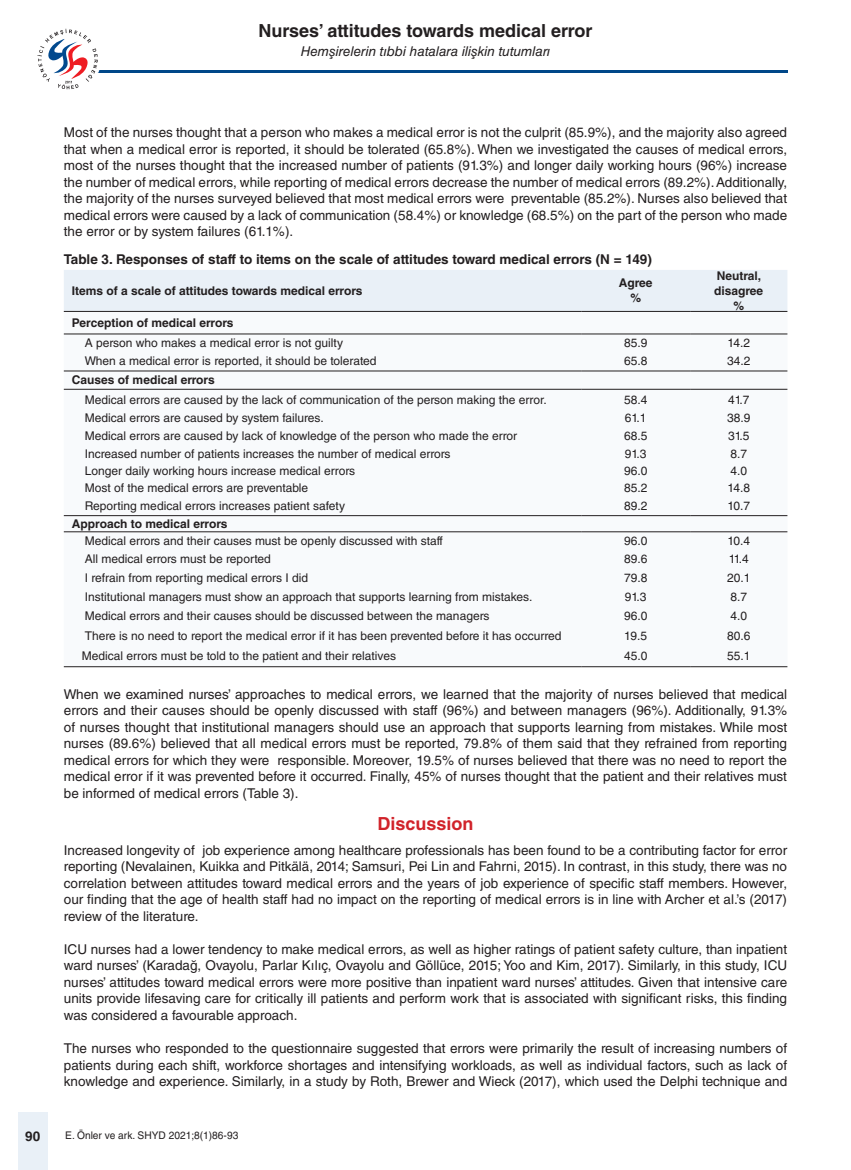
<style>
.page{position:relative;width:851px;height:1170px;background:#fff}
.page>*{position:absolute;margin:0;border:0;box-sizing:border-box;transform-origin:0 0}
.t1{font:700 18px "Helvetica LT Std";color:#231f20}
.t2{font:700 18px "Helvetica LT Std";color:#d1232a}
.t3{font:13.5px/16.5px "Helvetica LT Std";color:#231f20;text-align:justify}
.t4{font:700 13.5px "Helvetica LT Std";color:#231f20}
.t5{font:italic 13.5px "Helvetica LT Std";color:#231f20}
.t6{font:12px "Helvetica LT Std";color:#231f20}
.t7{font:700 12px/15px "Helvetica LT Std";color:#231f20;text-align:center}
.t8{font:10.5px "Helvetica LT Std";color:#231f20}
</style>
<div class="page">
<div style="left:18px;top:1112px;width:29px;height:57px;background:#e9f0f7"></div>
<hr style="left:64px;top:70px;width:723px;height:2px;background:#004789">
<svg style="left:37px;top:28px;width:64px;height:62px"></svg>
<div style="left:64px;top:270px;width:723px;height:41px;background:#e9f0f7"></div>
<svg style="left:64px;top:334px;width:723px;height:199px"></svg>
<hr style="left:64px;top:666px;width:517px;height:1px;background:#231f20">
<hr style="left:581px;top:666px;width:109px;height:1px;background:#231f20">
<hr style="left:690px;top:666px;width:97px;height:1px;background:#231f20">
<hr style="left:64px;top:311px;width:517px;height:1px;background:#231f20">
<hr style="left:581px;top:311px;width:109px;height:1px;background:#231f20">
<hr style="left:690px;top:311px;width:97px;height:1px;background:#231f20">
<hr style="left:64px;top:333px;width:517px;height:1px;background:#231f20">
<hr style="left:581px;top:333px;width:109px;height:1px;background:#231f20">
<hr style="left:690px;top:333px;width:97px;height:1px;background:#231f20">
<hr style="left:64px;top:370px;width:517px;height:1px;background:#231f20">
<hr style="left:581px;top:370px;width:109px;height:1px;background:#231f20">
<hr style="left:690px;top:370px;width:97px;height:1px;background:#231f20">
<hr style="left:64px;top:389px;width:517px;height:1px;background:#231f20">
<hr style="left:581px;top:389px;width:109px;height:1px;background:#231f20">
<hr style="left:690px;top:389px;width:97px;height:1px;background:#231f20">
<hr style="left:64px;top:515px;width:517px;height:1px;background:#231f20">
<hr style="left:581px;top:515px;width:109px;height:1px;background:#231f20">
<hr style="left:690px;top:515px;width:97px;height:1px;background:#231f20">
<hr style="left:64px;top:531px;width:517px;height:1px;background:#231f20">
<hr style="left:581px;top:531px;width:109px;height:1px;background:#231f20">
<hr style="left:690px;top:531px;width:97px;height:1px;background:#231f20">
<p class="t1" style="left:258px;top:20px;width:336px">Nurses’ attitudes towards medical error</p>
<p class="t5" style="left:300px;top:44px;width:251px">Hemşirelerin tıbbi hatalara ilişkin tutumları</p>
<p class="t4" style="left:25px;top:1128px;width:17px">90</p>
<p class="t3" style="left:64px;top:124px;width:724px">Most of the nurses thought that a person who makes a medical error is not the culprit (85.9%), and the majority also agreed that when a medical error is reported, it should be tolerated (65.8%). When we investigated the causes of medical errors, most of the nurses thought that the increased number of patients (91.3%) and longer daily working hours (96%) increase the number of medical errors, while reporting of medical errors decrease the number of medical errors (89.2%). Additionally, the majority of the nurses surveyed believed that most medical errors were preventable (85.2%). Nurses also believed that medical errors were caused by a lack of communication (58.4%) or knowledge (68.5%) on the part of the person who made the error or by system failures (61.1%).</p>
<p class="t4" style="left:64px;top:251px;width:589px">Table 3. Responses of staff to items on the scale of attitudes toward medical errors (N = 149)</p>
<p class="t7" style="left:72px;top:283px;width:292px">Items of a scale of attitudes towards medical errors</p>
<p class="t7" style="left:618px;top:275px;width:35px">Agree %</p>
<p class="t7" style="left:716px;top:268px;width:46px">Neutral,</p>
<p class="t7" style="left:714px;top:283px;width:50px">disagree %</p>
<p class="t7" style="left:72px;top:315px;width:163px">Perception of medical errors</p>
<p class="t6" style="left:85px;top:336px;width:260px">A person who makes a medical error is not guilty</p>
<p class="t6" style="left:624px;top:336px;width:25px">85.9</p>
<p class="t6" style="left:727px;top:336px;width:24px">14.2</p>
<p class="t6" style="left:85px;top:354px;width:293px">When a medical error is reported, it should be tolerated</p>
<p class="t6" style="left:624px;top:354px;width:25px">65.8</p>
<p class="t6" style="left:727px;top:354px;width:25px">34.2</p>
<p class="t7" style="left:72px;top:372px;width:144px">Causes of medical errors</p>
<p class="t6" style="left:85px;top:392px;width:463px">Medical errors are caused by the lack of communication of the person making the error.</p>
<p class="t6" style="left:624px;top:392px;width:25px">58.4</p>
<p class="t6" style="left:727px;top:392px;width:23px">41.7</p>
<p class="t6" style="left:85px;top:411px;width:240px">Medical errors are caused by system failures.</p>
<p class="t6" style="left:624px;top:411px;width:23px">61.1</p>
<p class="t6" style="left:727px;top:411px;width:25px">38.9</p>
<p class="t6" style="left:85px;top:428px;width:434px">Medical errors are caused by lack of knowledge of the person who made the error</p>
<p class="t6" style="left:624px;top:428px;width:25px">68.5</p>
<p class="t6" style="left:727px;top:428px;width:23px">31.5</p>
<p class="t6" style="left:85px;top:446px;width:367px">Increased number of patients increases the number of medical errors</p>
<p class="t6" style="left:624px;top:446px;width:23px">91.3</p>
<p class="t6" style="left:730px;top:446px;width:18px">8.7</p>
<p class="t6" style="left:85px;top:463px;width:272px">Longer daily working hours increase medical errors</p>
<p class="t6" style="left:624px;top:463px;width:25px">96.0</p>
<p class="t6" style="left:730px;top:463px;width:18px">4.0</p>
<p class="t6" style="left:85px;top:480px;width:225px">Most of the medical errors are preventable</p>
<p class="t6" style="left:624px;top:480px;width:25px">85.2</p>
<p class="t6" style="left:727px;top:480px;width:24px">14.8</p>
<p class="t6" style="left:85px;top:499px;width:262px">Reporting medical errors increases patient safety</p>
<p class="t6" style="left:624px;top:499px;width:25px">89.2</p>
<p class="t6" style="left:727px;top:499px;width:24px">10.7</p>
<p class="t7" style="left:72px;top:516px;width:157px">Approach to medical errors</p>
<p class="t6" style="left:85px;top:534px;width:360px">Medical errors and their causes must be openly discussed with staff</p>
<p class="t6" style="left:624px;top:534px;width:25px">96.0</p>
<p class="t6" style="left:727px;top:534px;width:24px">10.4</p>
<p class="t6" style="left:85px;top:552px;width:188px">All medical errors must be reported</p>
<p class="t6" style="left:624px;top:552px;width:25px">89.6</p>
<p class="t6" style="left:728px;top:552px;width:22px">11.4</p>
<p class="t6" style="left:85px;top:571px;width:225px">I refrain from reporting medical errors I did</p>
<p class="t6" style="left:624px;top:571px;width:25px">79.8</p>
<p class="t6" style="left:727px;top:571px;width:25px">20.1</p>
<p class="t6" style="left:85px;top:590px;width:449px">Institutional managers must show an approach that supports learning from mistakes.</p>
<p class="t6" style="left:624px;top:590px;width:23px">91.3</p>
<p class="t6" style="left:730px;top:590px;width:18px">8.7</p>
<p class="t6" style="left:85px;top:609px;width:406px">Medical errors and their causes should be discussed between the managers</p>
<p class="t6" style="left:624px;top:609px;width:25px">96.0</p>
<p class="t6" style="left:730px;top:609px;width:18px">4.0</p>
<p class="t6" style="left:85px;top:628px;width:478px">There is no need to report the medical error if it has been prevented before it has occurred</p>
<p class="t6" style="left:624px;top:628px;width:24px">19.5</p>
<p class="t6" style="left:727px;top:628px;width:25px">80.6</p>
<p class="t6" style="left:82px;top:648px;width:315px">Medical errors must be told to the patient and their relatives</p>
<p class="t6" style="left:624px;top:648px;width:25px">45.0</p>
<p class="t6" style="left:727px;top:648px;width:25px">55.1</p>
<p class="t3" style="left:64px;top:685px;width:724px">When we examined nurses’ approaches to medical errors, we learned that the majority of nurses believed that medical errors and their causes should be openly discussed with staff (96%) and between managers (96%). Additionally, 91.3% of nurses thought that institutional managers should use an approach that supports learning from mistakes. While most nurses (89.6%) believed that all medical errors must be reported, 79.8% of them said that they refrained from reporting medical errors for which they were responsible. Moreover, 19.5% of nurses believed that there was no need to report the medical error if it was prevented before it occurred. Finally, 45% of nurses thought that the patient and their relatives must be informed of medical errors (Table 3).</p>
<p class="t2" style="left:377px;top:812px;width:98px">Discussion</p>
<p class="t3" style="left:64px;top:841px;width:724px">Increased longevity of job experience among healthcare professionals has been found to be a contributing factor for error reporting (Nevalainen, Kuikka and Pitkälä, 2014; Samsuri, Pei Lin and Fahrni, 2015). In contrast, in this study, there was no correlation between attitudes toward medical errors and the years of job experience of specific staff members. However, our finding that the age of health staff had no impact on the reporting of medical errors is in line with Archer et al.’s (2017) review of the literature.</p>
<p class="t3" style="left:64px;top:940px;width:724px">ICU nurses had a lower tendency to make medical errors, as well as higher ratings of patient safety culture, than inpatient ward nurses’ (Karadağ, Ovayolu, Parlar Kılıç, Ovayolu and Göllüce, 2015; Yoo and Kim, 2017). Similarly, in this study, ICU nurses’ attitudes toward medical errors were more positive than inpatient ward nurses’ attitudes. Given that intensive care units provide lifesaving care for critically ill patients and perform work that is associated with significant risks, this finding was considered a favourable approach.</p>
<p class="t3" style="left:64px;top:1039px;width:724px">The nurses who responded to the questionnaire suggested that errors were primarily the result of increasing numbers of patients during each shift, workforce shortages and intensifying workloads, as well as individual factors, such as lack of knowledge and experience. Similarly, in a study by Roth, Brewer and Wieck (2017), which used the Delphi technique and</p>
<p class="t8" style="left:65px;top:1129px;width:175px">E. Önler ve ark. SHYD 2021;8(1)86-93</p>
</div>
